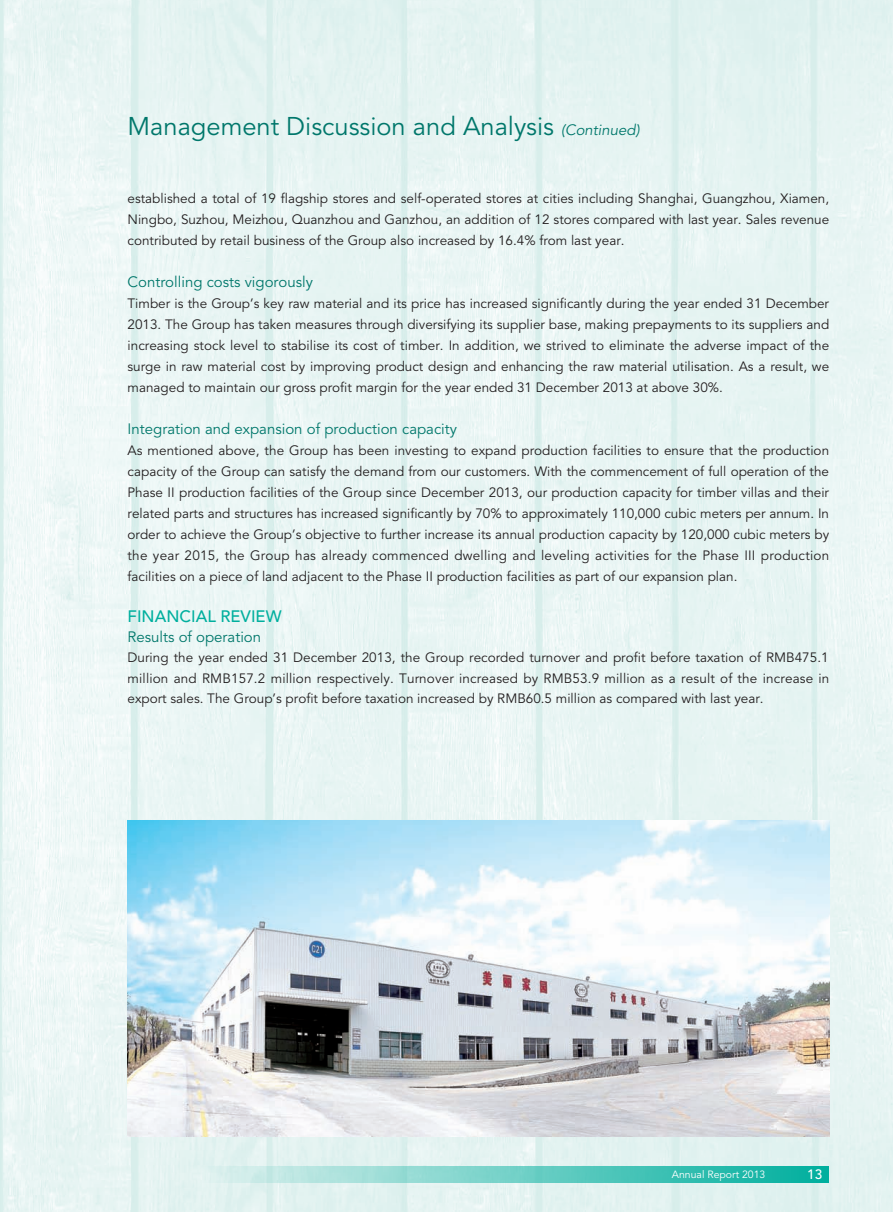
<style>
.page{position:relative;width:893px;height:1212px;background:#fff}
.page>*{position:absolute;margin:0;border:0;box-sizing:border-box;transform-origin:0 0}
.t1{font:25.5px "Avenir LT Std";color:#00776b}
.t2{font:500 16.5px "Avenir LT Std";color:#00af9e}
.t3{font:15px "Avenir LT Std";color:#00776b}
.t4{font:13.5px/21px "Avenir LT Std";color:#231f20;text-align:justify}
.t5{font:500 13.5px "Avenir LT Std";color:#fff}
.t6{font:10.5px "Avenir LT Std";color:#fff}
.s1{font-style:italic;font-size:15px}
</style>
<div class="page">
<img style="left:0;top:0;width:893px;height:1212px">
<div style="left:128px;top:1166px;width:701px;height:16px;background:linear-gradient(to right,#f7f8f8,#01af9e)"></div>
<img style="left:128px;top:821px;width:701px;height:316px">
<h1 class="t1" style="left:128px;top:111px;width:514px">Management Discussion and Analysis <span class="s1">(Continued)</span></h1>
<p class="t4" style="left:128px;top:188px;width:703px">established a total of 19 flagship stores and self-operated stores at cities including Shanghai, Guangzhou, Xiamen, Ningbo, Suzhou, Meizhou, Quanzhou and Ganzhou, an addition of 12 stores compared with last year. Sales revenue contributed by retail business of the Group also increased by 16.4% from last year.</p>
<p class="t3" style="left:128px;top:273px;width:187px">Controlling costs vigorously</p>
<p class="t4" style="left:128px;top:293px;width:703px">Timber is the Group’s key raw material and its price has increased significantly during the year ended 31 December 2013. The Group has taken measures through diversifying its supplier base, making prepayments to its suppliers and increasing stock level to stabilise its cost of timber. In addition, we strived to eliminate the adverse impact of the surge in raw material cost by improving product design and enhancing the raw material utilisation. As a result, we managed to maintain our gross profit margin for the year ended 31 December 2013 at above 30%.</p>
<p class="t3" style="left:128px;top:420px;width:331px">Integration and expansion of production capacity</p>
<p class="t4" style="left:128px;top:440px;width:703px">As mentioned above, the Group has been investing to expand production facilities to ensure that the production capacity of the Group can satisfy the demand from our customers. With the commencement of full operation of the Phase II production facilities of the Group since December 2013, our production capacity for timber villas and their related parts and structures has increased significantly by 70% to approximately 110,000 cubic meters per annum. In order to achieve the Group’s objective to further increase its annual production capacity by 120,000 cubic meters by the year 2015, the Group has already commenced dwelling and leveling activities for the Phase III production facilities on a piece of land adjacent to the Phase II production facilities as part of our expansion plan.</p>
<p class="t2" style="left:128px;top:607px;width:152px">FINANCIAL REVIEW</p>
<p class="t3" style="left:128px;top:628px;width:135px">Results of operation</p>
<p class="t4" style="left:128px;top:648px;width:703px;line-height:20.2px">During the year ended 31 December 2013, the Group recorded turnover and profit before taxation of RMB475.1 million and RMB157.2 million respectively. Turnover increased by RMB53.9 million as a result of the increase in export sales. The Group’s profit before taxation increased by RMB60.5 million as compared with last year.</p>
<p class="t6" style="left:672px;top:1168px;width:95px">Annual Report 2013</p>
<p class="t5" style="left:807px;top:1167px;width:17px">13</p>
</div>
